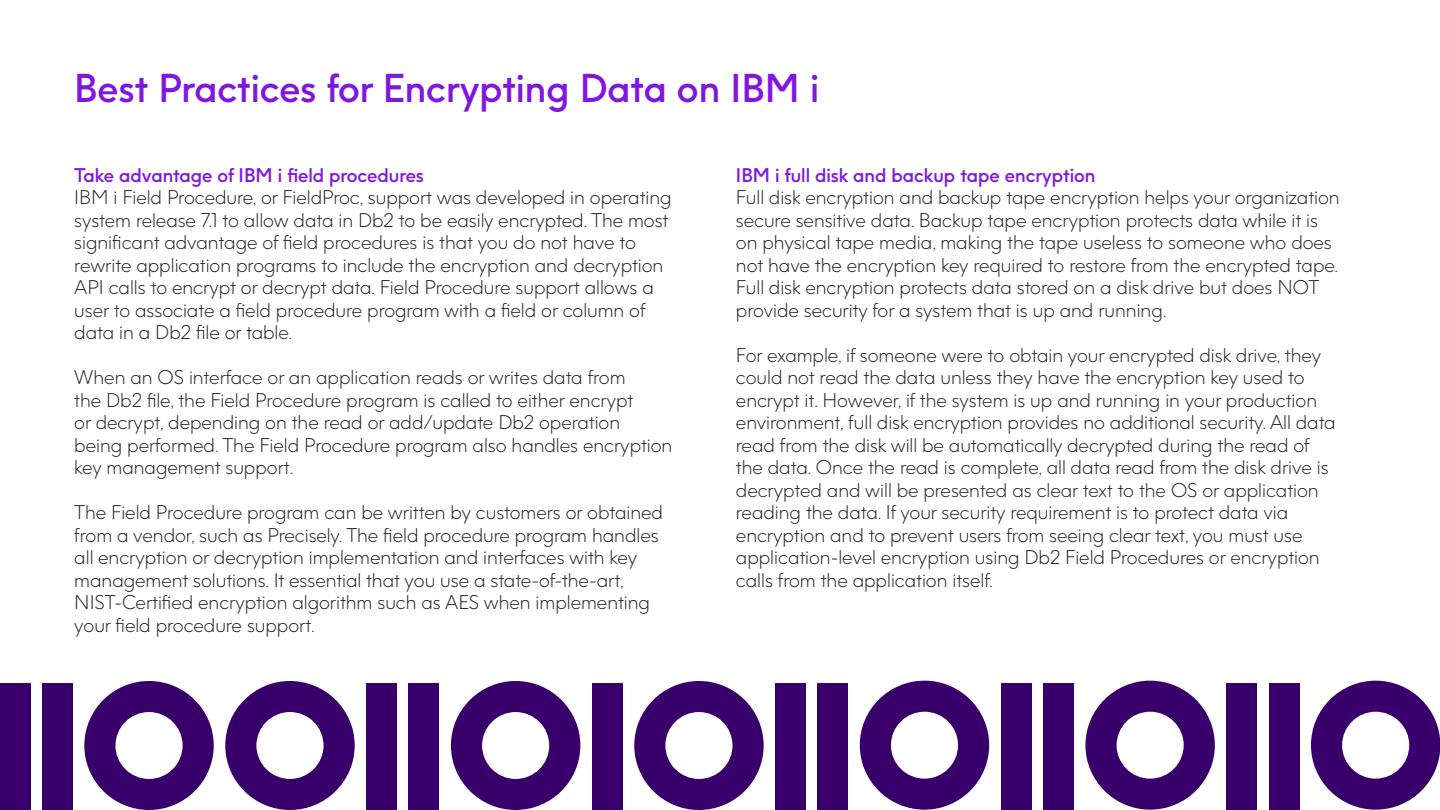
<style>
.page{position:relative;width:1440px;height:810px;background:#fff}
.page>*{position:absolute;margin:0;border:0;box-sizing:border-box;transform-origin:0 0}
.t1{font:600 38.1px "Precisely";color:#8017e0}
.t2{font:300 18.75px/22.5px "Precisely";color:#231f20}
.t3{font:600 18.75px "Precisely";color:#8017e0}
</style>
<div class="page">
<div style="left:0;top:683px;width:30px;height:127px;background:#39006b"></div>
<div style="left:817px;top:683px;width:31px;height:127px;background:#39006b"></div>
<div style="left:1269px;top:683px;width:30px;height:127px;background:#39006b"></div>
<div style="left:775px;top:683px;width:31px;height:127px;background:#39006b"></div>
<div style="left:1226px;top:683px;width:31px;height:127px;background:#39006b"></div>
<div style="left:1043px;top:683px;width:31px;height:127px;background:#39006b"></div>
<div style="left:1001px;top:683px;width:31px;height:127px;background:#39006b"></div>
<div style="left:366px;top:683px;width:31px;height:127px;background:#39006b"></div>
<svg style="left:84px;top:681px;width:130px;height:129px"></svg>
<svg style="left:860px;top:681px;width:129px;height:129px"></svg>
<svg style="left:1085px;top:681px;width:130px;height:129px"></svg>
<svg style="left:1311px;top:681px;width:129px;height:129px"></svg>
<div style="left:42px;top:683px;width:31px;height:127px;background:#39006b"></div>
<svg style="left:225px;top:681px;width:130px;height:129px"></svg>
<svg style="left:451px;top:681px;width:129px;height:129px"></svg>
<div style="left:409px;top:683px;width:30px;height:127px;background:#39006b"></div>
<svg style="left:634px;top:681px;width:130px;height:129px"></svg>
<div style="left:592px;top:683px;width:31px;height:127px;background:#39006b"></div>
<p class="t1" style="left:74px;top:63px;width:747px">Best Practices for Encrypting Data on IBM i</p>
<p class="t3" style="left:74px;top:163px;width:351px">Take advantage of IBM i field procedures</p>
<p class="t2" style="left:74px;top:186px;width:599px">IBM i Field Procedure, or FieldProc, support was developed in operating system release 7.1 to allow data in Db2 to be easily encrypted. The most significant advantage of field procedures is that you do not have to rewrite application programs to include the encryption and decryption API calls to encrypt or decrypt data. Field Procedure support allows a user to associate a field procedure program with a field or column of data in a Db2 file or table.</p>
<p class="t2" style="left:74px;top:366px;width:600px">When an OS interface or an application reads or writes data from<br>the Db2 file, the Field Procedure program is called to either encrypt<br>or decrypt, depending on the read or add/update Db2 operation being performed. The Field Procedure program also handles encryption key management support.</p>
<p class="t2" style="left:74px;top:501px;width:590px">The Field Procedure program can be written by customers or obtained from a vendor, such as Precisely. The field procedure program handles all encryption or decryption implementation and interfaces with key management solutions. It essential that you use a state-of-the-art, NIST-Certified encryption algorithm such as AES when implementing your field procedure support.</p>
<p class="t3" style="left:736px;top:163px;width:361px">IBM i full disk and backup tape encryption</p>
<p class="t2" style="left:736px;top:186px;width:605px">Full disk encryption and backup tape encryption helps your organization secure sensitive data. Backup tape encryption protects data while it is on physical tape media, making the tape useless to someone who does not have the encryption key required to restore from the encrypted tape.<br>Full disk encryption protects data stored on a disk drive but does NOT provide security for a system that is up and running.</p>
<p class="t2" style="left:736px;top:344px;width:601px">For example, if someone were to obtain your encrypted disk drive, they could not read the data unless they have the encryption key used to encrypt it. However, if the system is up and running in your production environment, full disk encryption provides no additional security. All data read from the disk will be automatically decrypted during the read of the data. Once the read is complete, all data read from the disk drive is decrypted and will be presented as clear text to the OS or application reading the data. If your security requirement is to protect data via encryption and to prevent users from seeing clear text, you must use application-level encryption using Db2 Field Procedures or encryption calls from the application itself.</p>
</div>
